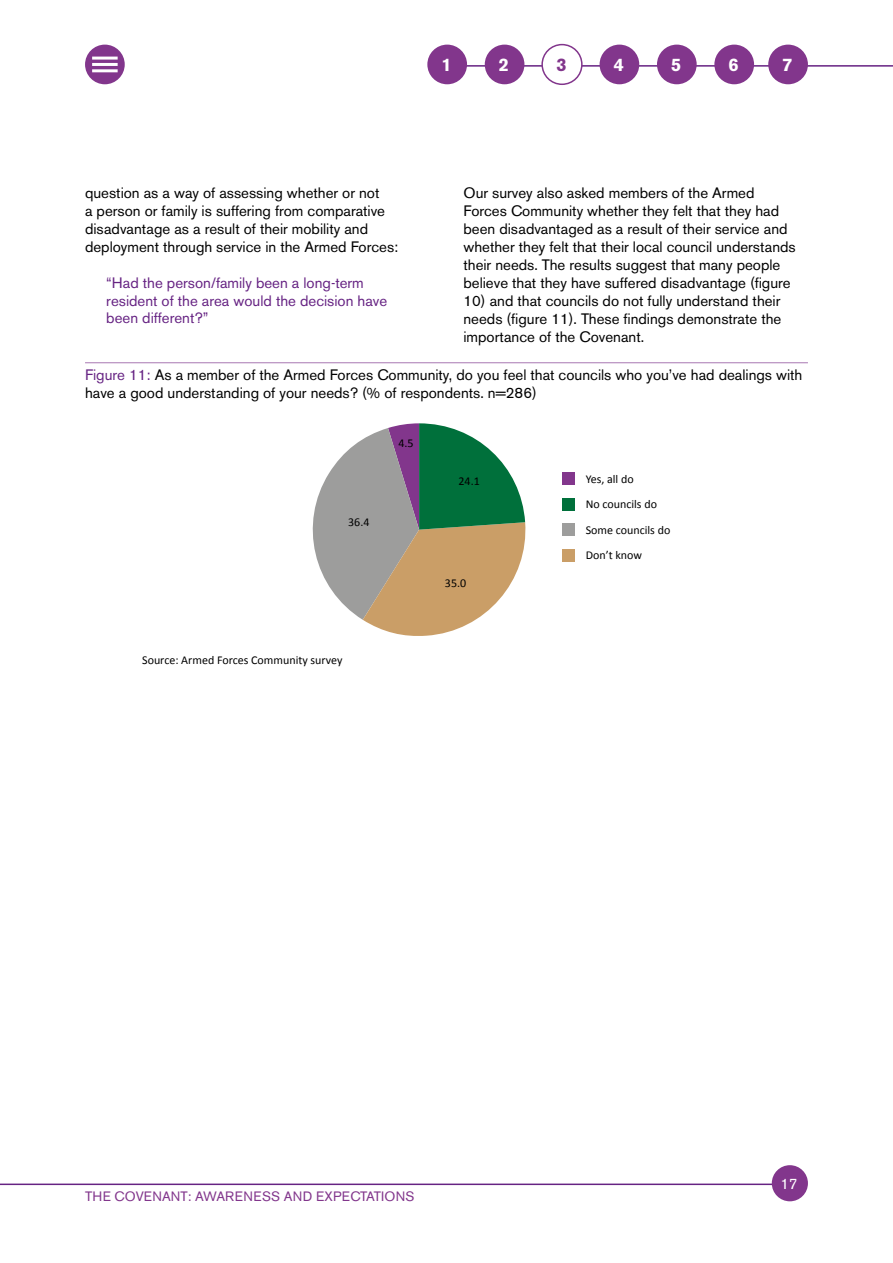
<style>
.page{position:relative;width:893px;height:1263px;background:#fff}
.page>*{position:absolute;margin:0;border:0;box-sizing:border-box;transform-origin:0 0}
.t1{font:700 18px "Akzidenz Grotesk BE";color:#fff}
.t2{font:700 18px "Akzidenz Grotesk BE";color:#82368c}
.t3{font:15px/18px "Akzidenz Grotesk BE";color:#000}
.t4{font:15px/17.7px "Akzidenz Grotesk BE";color:#662383}
.t5{font:15px "Akzidenz Grotesk BE";color:#fff}
.t6{font:13.5px "Akzidenz Grotesk BE";letter-spacing:.02em;color:#82368c}
.t7{font:12px "Calibri";color:#000}
.s1{color:#662383}
</style>
<div class="page">
<hr style="left:447px;top:65px;width:446px;height:2px;background:#662383">
<div style="left:85px;top:45px;width:40px;height:39px;background:#82368c;border-radius:50%"></div>
<hr style="left:92px;top:57px;width:26px;height:3px;background:#fff">
<hr style="left:92px;top:63px;width:26px;height:3px;background:#fff">
<hr style="left:92px;top:69px;width:26px;height:3px;background:#fff">
<div style="left:427px;top:45px;width:40px;height:39px;background:#82368c;border-radius:50%"></div>
<div style="left:485px;top:45px;width:39px;height:39px;background:#82368c;border-radius:50%"></div>
<div style="left:600px;top:45px;width:39px;height:39px;background:#82368c;border-radius:50%"></div>
<div style="left:657px;top:45px;width:40px;height:39px;background:#82368c;border-radius:50%"></div>
<div style="left:714px;top:45px;width:40px;height:39px;background:#82368c;border-radius:50%"></div>
<div style="left:768px;top:45px;width:40px;height:39px;background:#82368c;border-radius:50%"></div>
<hr style="left:0;top:1183px;width:777px;height:2px;background:#662383">
<div style="left:772px;top:1165px;width:36px;height:36px;background:#82368c;border-radius:50%"></div>
<div style="left:542px;top:45px;width:40px;height:39px;background:#fff;border-radius:50%"></div>
<div style="left:541px;top:44px;width:42px;height:41px;border:2px solid #82368c;border-radius:50%"></div>
<hr style="left:85px;top:362px;width:723px;height:1px;background:#a877b2">
<svg style="left:312px;top:423px;width:214px;height:213px"></svg>
<div style="left:562px;top:498px;width:13px;height:12px;background:#00703b"></div>
<div style="left:562px;top:472px;width:13px;height:13px;background:#82368c"></div>
<div style="left:562px;top:549px;width:13px;height:12px;background:#ca9e67"></div>
<div style="left:562px;top:523px;width:13px;height:13px;background:#9d9d9c"></div>
<p class="t1" style="left:442px;top:55px;width:12px">1</p>
<p class="t1" style="left:499px;top:55px;width:12px">2</p>
<p class="t1" style="left:614px;top:55px;width:12px">4</p>
<p class="t1" style="left:671px;top:55px;width:12px">5</p>
<p class="t1" style="left:729px;top:55px;width:12px">6</p>
<p class="t1" style="left:782px;top:55px;width:12px">7</p>
<p class="t2" style="left:556px;top:55px;width:12px">3</p>
<p class="t3" style="left:463px;top:184px;width:334px">Our survey also asked members of the Armed Forces Community whether they felt that they had been disadvantaged as a result of their service and whether they felt that their local council understands their needs. The results suggest that many people believe that they have suffered disadvantage (figure</p>
<p class="t3" style="left:463px;top:292px;width:319px;text-align:justify">10) and that councils do not fully understand their needs (figure 11). These findings demonstrate the importance of the Covenant.</p>
<p class="t3" style="left:85px;top:366px;width:719px"><span class="s1">Figure 11:</span> As a member of the Armed Forces Community, do you feel that councils who you’ve had dealings with have a good understanding of your needs? (% of respondents. n=286)</p>
<p class="t3" style="left:85px;top:184px;width:315px">question as a way of assessing whether or not<br>a person or family is suffering from comparative disadvantage as a result of their mobility and deployment through service in the Armed Forces:</p>
<p class="t4" style="left:106px;top:274px;width:282px">“Had the person/family been a long-term resident of the area would the decision have been different?”</p>
<p class="t7" style="left:348px;top:514px;width:23px">36.4</p>
<p class="t7" style="left:399px;top:436px;width:17px">4.5</p>
<p class="t7" style="left:142px;top:652px;width:202px">Source: Armed Forces Community survey</p>
<p class="t7" style="left:459px;top:473px;width:23px">24.1</p>
<p class="t7" style="left:445px;top:575px;width:23px">35.0</p>
<p class="t7" style="left:586px;top:471px;width:49px">Yes, all do</p>
<p class="t7" style="left:586px;top:497px;width:73px">No councils do</p>
<p class="t7" style="left:586px;top:522px;width:86px">Some councils do</p>
<p class="t7" style="left:586px;top:548px;width:58px">Don’t know</p>
<p class="t6" style="left:85px;top:1188px;width:121px">Th e Covenant: awar</p>
<p class="t6" style="left:235px;top:1188px;width:181px">eness and expectations</p>
<p class="t5" style="left:781px;top:1175px;width:18px">17</p>
</div>
